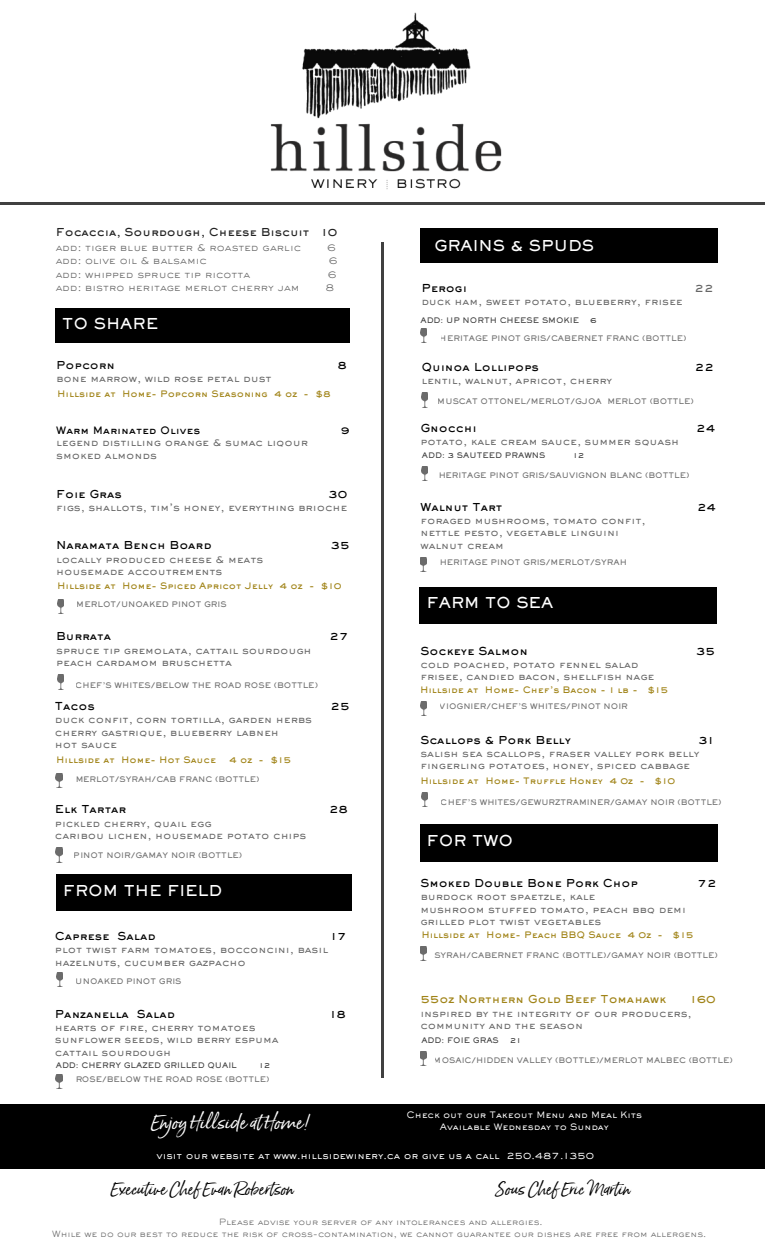
<style>
.page{position:relative;width:765px;height:1260px;background:#fff}
.page>*{position:absolute;margin:0;border:0;box-sizing:border-box;transform-origin:0 0}
.t1{font:18.38px "Born Ready Slanted";color:#fff}
.t2{font:16.25px "Born Ready Slanted";color:#000}
.t3{font:800 14.75px "Sackers Gothic Std";color:#fff}
.t4{font:800 10.75px "Sackers Gothic Std";color:#000}
.t5{font:800 10.75px "Sackers Gothic Std";color:#222}
.t6{font:800 10.75px "Sackers Gothic Std";color:#a08317}
.t7{font:800 10.75px "Sackers Gothic Std";color:#080808}
.t8{font:800 10.75px "Sackers Gothic Std";color:#666}
.t9{font:500 10px/12.5px "Sackers Gothic Std";color:#666}
.t10{font:300 10px "Sackers Gothic Std";color:#666}
.t11{font:800 10px "Sackers Gothic Std";color:#000}
.t12{font:500 9.38px "Sackers Gothic Std";color:#fff}
.t13{font:800 8.75px "Sackers Gothic Std";color:#a08317}
.t14{font:500 8.75px "Sackers Gothic Std";color:#fff}
.t15{font:300 8.5px "Sackers Gothic Std";color:#666}
.t16{font:800 7.5px "Sackers Gothic Std";color:#404040}
.t17{font:800 7.5px "Sackers Gothic Std";color:#000}
</style>
<div class="page">
<img style="left:420px;top:557px;width:7px;height:14px">
<img style="left:420px;top:701px;width:7px;height:14px">
<img style="left:420px;top:328px;width:7px;height:14px">
<img style="left:420px;top:947px;width:7px;height:14px">
<img style="left:421px;top:793px;width:7px;height:14px">
<img style="left:421px;top:466px;width:7px;height:14px">
<img style="left:56px;top:848px;width:6px;height:14px">
<img style="left:56px;top:773px;width:6px;height:14px">
<img style="left:56px;top:1074px;width:6px;height:14px">
<img style="left:420px;top:1051px;width:7px;height:14px">
<img style="left:421px;top:393px;width:7px;height:14px">
<hr style="left:0;top:202px;width:765px;height:3px;background:#404040">
<hr style="left:381px;top:242px;width:3px;height:836px;background:#404040">
<div style="left:56px;top:874px;width:296px;height:37px;background:#000"></div>
<div style="left:56px;top:308px;width:294px;height:35px;background:#000"></div>
<img style="left:57px;top:599px;width:7px;height:14px">
<div style="left:419px;top:587px;width:297px;height:37px;background:#000"></div>
<div style="left:0;top:1105px;width:765px;height:64px;background:#000"></div>
<img style="left:270px;top:12px;width:232px;height:177px">
<div style="left:420px;top:228px;width:297px;height:35px;background:#000"></div>
<div style="left:420px;top:825px;width:297px;height:36px;background:#000"></div>
<img style="left:56px;top:972px;width:7px;height:14px">
<img style="left:57px;top:675px;width:7px;height:14px">
<p class="t5" style="left:56px;top:228px;width:283px">Focaccia, Sourdough, Cheese Biscuit 10</p>
<p class="t10" style="left:56px;top:243px;width:247px">add: tiger blue butter &amp; roasted garlic</p>
<p class="t10" style="left:327px;top:243px;width:10px">6</p>
<p class="t10" style="left:56px;top:257px;width:153px">add: olive oil &amp; balsamic</p>
<p class="t10" style="left:329px;top:257px;width:10px">6</p>
<p class="t10" style="left:56px;top:270px;width:196px">add: whipped spruce tip ricotta</p>
<p class="t10" style="left:328px;top:270px;width:10px">6</p>
<p class="t10" style="left:56px;top:283px;width:245px">add: bistro heritage merlot cherry jam</p>
<p class="t10" style="left:326px;top:283px;width:10px">8</p>
<h4 class="t3" style="left:62px;top:318px;width:98px">TO SHARE</h4>
<h2 class="t7" style="left:56px;top:360px;width:61px">Popcorn</h2>
<h2 class="t4" style="left:338px;top:360px;width:11px">8</h2>
<h2 class="t9" style="left:56px;top:373px;width:217px">bone marrow, wild rose petal dust</h2>
<p class="t13" style="left:57px;top:390px;width:275px">Hillside at Home- Popcorn Seasoning 4 oz - $8</p>
<h6 class="t11" style="left:56px;top:426px;width:146px">Warm Marinated Olives</h6>
<h6 class="t11" style="left:341px;top:426px;width:10px">9</h6>
<h6 class="t9" style="left:56px;top:437px;width:253px">legend distilling orange &amp; sumac liqour smoked almonds</h6>
<h4 class="t4" style="left:56px;top:490px;width:67px">Foie Gras</h4>
<h4 class="t4" style="left:328px;top:490px;width:21px">30</h4>
<h4 class="t9" style="left:56px;top:502px;width:293px">figs, shallots, tim’s honey, everything brioche</h4>
<h4 class="t4" style="left:56px;top:541px;width:157px">Naramata Bench Board</h4>
<h4 class="t4" style="left:331px;top:541px;width:21px">35</h4>
<h4 class="t9" style="left:56px;top:554px;width:209px">locally produced cheese &amp; meats housemade accoutrements</h4>
<h2 class="t13" style="left:57px;top:583px;width:286px">Hillside at Home- Spiced Apricot Jelly 4 oz - $10</h2>
<h2 class="t3" style="left:434px;top:240px;width:161px">GRAINS &amp; SPUDS</h2>
<h4 class="t4" style="left:421px;top:284px;width:47px">Perogi</h4>
<h4 class="t8" style="left:695px;top:284px;width:21px">22</h4>
<h4 class="t9" style="left:421px;top:296px;width:263px">duck ham, sweet potato, blueberry, frisee</h4>
<p class="t17" style="left:420px;top:317px;width:160px">ADD: UP NORTH CHEESE SMOKIE</p>
<p class="t17" style="left:590px;top:317px;width:8px">6</p>
<p class="t16" style="left:440px;top:335px;width:248px">HERITAGE PINOT GRIS/CABERNET FRANC (BOTTLE)</p>
<h6 class="t4" style="left:421px;top:363px;width:119px">Quinoa Lollipops</h6>
<h6 class="t4" style="left:695px;top:363px;width:21px">22</h6>
<h6 class="t9" style="left:421px;top:375px;width:192px">lentil, walnut, apricot, cherry</h6>
<p class="t16" style="left:438px;top:398px;width:258px">MUSCAT OTTONEL/MERLOT/GJOA MERLOT (BOTTLE)</p>
<p class="t4" style="left:420px;top:423px;width:58px">Gnocchi</p>
<p class="t4" style="left:696px;top:423px;width:21px">24</p>
<p class="t9" style="left:420px;top:436px;width:260px">potato, kale cream sauce, summer squash</p>
<p class="t17" style="left:422px;top:452px;width:125px">ADD: 3 SAUTEED PRAWNS</p>
<p class="t17" style="left:573px;top:452px;width:13px">12</p>
<p class="t16" style="left:438px;top:472px;width:253px">HERITAGE PINOT GRIS/SAUVIGNON BLANC (BOTTLE)</p>
<h5 class="t4" style="left:420px;top:503px;width:83px">Walnut Tart</h5>
<h5 class="t4" style="left:697px;top:503px;width:21px">24</h5>
<h5 class="t9" style="left:420px;top:515px;width:226px">foraged mushrooms, tomato confit, nettle pesto, vegetable linguini walnut cream</h5>
<p class="t16" style="left:439px;top:560px;width:189px">HERITAGE PINOT GRIS/MERLOT/SYRAH</p>
<p class="t16" style="left:77px;top:602px;width:152px">MERLOT/UNOAKED PINOT GRIS</p>
<p class="t3" style="left:427px;top:597px;width:128px">FARM TO SEA</p>
<h4 class="t4" style="left:56px;top:632px;width:57px">Burrata</h4>
<h4 class="t4" style="left:330px;top:632px;width:21px">27</h4>
<h4 class="t9" style="left:56px;top:645px;width:257px">spruce tip gremolata, cattail sourdough peach cardamom bruschetta</h4>
<p class="t16" style="left:76px;top:682px;width:244px">CHEF’S WHITES/BELOW THE ROAD ROSE (BOTTLE)</p>
<p class="t4" style="left:55px;top:702px;width:41px">Tacos</p>
<p class="t4" style="left:331px;top:702px;width:21px">25</p>
<p class="t9" style="left:55px;top:715px;width:259px">duck confit, corn tortilla, garden herbs cherry gastrique, blueberry labneh<br>hot sauce</p>
<h4 class="t13" style="left:56px;top:756px;width:161px">Hillside at Home- Hot Sauce</h4>
<h4 class="t13" style="left:229px;top:756px;width:64px">4 oz - $15</h4>
<p class="t16" style="left:75px;top:776px;width:186px">MERLOT/SYRAH/CAB FRANC (BOTTLE)</p>
<p class="t4" style="left:55px;top:805px;width:73px">Elk Tartar</p>
<p class="t4" style="left:329px;top:805px;width:21px">28</p>
<p class="t9" style="left:55px;top:818px;width:253px">pickled cherry, quail egg<br>caribou lichen, housemade potato chips</p>
<p class="t16" style="left:74px;top:852px;width:170px">PINOT NOIR/GAMAY NOIR (BOTTLE)</p>
<p class="t3" style="left:63px;top:884px;width:161px">FROM THE FIELD</p>
<p class="t4" style="left:55px;top:932px;width:102px">Caprese Salad</p>
<p class="t4" style="left:331px;top:932px;width:18px">17</p>
<p class="t9" style="left:55px;top:945px;width:275px">plot twist farm tomatoes, bocconcini, basil hazelnuts, cucumber gazpacho</p>
<p class="t16" style="left:76px;top:979px;width:107px">UNOAKED PINOT GRIS</p>
<p class="t4" style="left:55px;top:1009px;width:121px">Panzanella Salad</p>
<p class="t4" style="left:330px;top:1009px;width:18px">18</p>
<p class="t9" style="left:55px;top:1022px;width:225px">hearts of fire, cherry tomatoes sunflower seeds, wild berry espuma cattail sourdough</p>
<p class="t17" style="left:56px;top:1062px;width:183px">ADD: CHERRY GLAZED GRILLED QUAIL</p>
<p class="t17" style="left:259px;top:1062px;width:13px">12</p>
<p class="t16" style="left:75px;top:1076px;width:196px">ROSE/BELOW THE ROAD ROSE (BOTTLE)</p>
<h4 class="t4" style="left:420px;top:646px;width:109px">Sockeye Salmon</h4>
<h4 class="t4" style="left:696px;top:646px;width:21px">35</h4>
<h4 class="t9" style="left:420px;top:659px;width:236px">cold poached, potato fennel salad frisee, candied bacon, shellfish nage</h4>
<h4 class="t13" style="left:420px;top:686px;width:250px">Hillside at Home- Chef’s Bacon - 1 lb - $15</h4>
<p class="t16" style="left:440px;top:704px;width:190px">VIOGNIER/CHEF’S WHITES/PINOT NOIR</p>
<h4 class="t4" style="left:420px;top:736px;width:152px">Scallops &amp; Pork Belly</h4>
<h4 class="t4" style="left:698px;top:736px;width:18px">31</h4>
<h4 class="t9" style="left:420px;top:748px;width:281px">salish sea scallops, fraser valley pork belly fingerling potatoes, honey, spiced cabbage</h4>
<p class="t13" style="left:420px;top:778px;width:256px">Hillside at Home- Truffle Honey 4 0z - $10</p>
<p class="t16" style="left:441px;top:800px;width:282px">CHEF’S WHITES/GEWURZTRAMINER/GAMAY NOIR (BOTTLE)</p>
<p class="t3" style="left:427px;top:835px;width:88px">FOR TWO</p>
<h4 class="t4" style="left:420px;top:879px;width:219px">Smoked Double Bone Pork Chop</h4>
<h4 class="t4" style="left:698px;top:879px;width:21px">72</h4>
<h4 class="t9" style="left:420px;top:891px;width:267px">burdock root spaetzle, kale<br>mushroom stuffed tomato, peach bbq demi grilled plot twist vegetables</h4>
<p class="t13" style="left:421px;top:932px;width:274px">Hillside at Home- Peach BBQ Sauce 4 0z - $15</p>
<p class="t16" style="left:434px;top:952px;width:285px">SYRAH/CABERNET FRANC (BOTTLE)/GAMAY NOIR (BOTTLE)</p>
<h4 class="t6" style="left:420px;top:995px;width:247px">55oz Northern Gold Beef Tomahawk</h4>
<h4 class="t6" style="left:690px;top:995px;width:27px">160</h4>
<h4 class="t9" style="left:420px;top:1008px;width:273px">inspired by the integrity of our producers, community and the season</h4>
<p class="t17" style="left:421px;top:1037px;width:79px">ADD: FOIE GRAS</p>
<p class="t17" style="left:510px;top:1037px;width:13px">21</p>
<p class="t16" style="left:434px;top:1058px;width:300px">MOSAIC/HIDDEN VALLEY (BOTTLE)/MERLOT MALBEC (BOTTLE)</p>
<p class="t1" style="left:151px;top:1111px;width:161px">Enjoy Hillside at Home!</p>
<p class="t14" style="left:407px;top:1111px;width:237px">Check out our Takeout Menu and Meal Kits</p>
<p class="t14" style="left:440px;top:1123px;width:171px">Available Wednesday to Sunday</p>
<p class="t12" style="left:157px;top:1152px;width:439px">visit our website at www.hillsidewinery.ca or give us a call 250.487.1350</p>
<p class="t2" style="left:111px;top:1179px;width:185px">Executive Chef Evan Robertson</p>
<p class="t2" style="left:495px;top:1179px;width:137px">Sous Chef Eric Martin</p>
<p class="t15" style="left:219px;top:1219px;width:325px">Please advise your server of any intolerances and allergies.</p>
<p class="t15" style="left:52px;top:1230px;width:656px">While we do our best to reduce the risk of cross-contamination, we cannot guarantee our dishes are free from allergens.</p>
</div>
